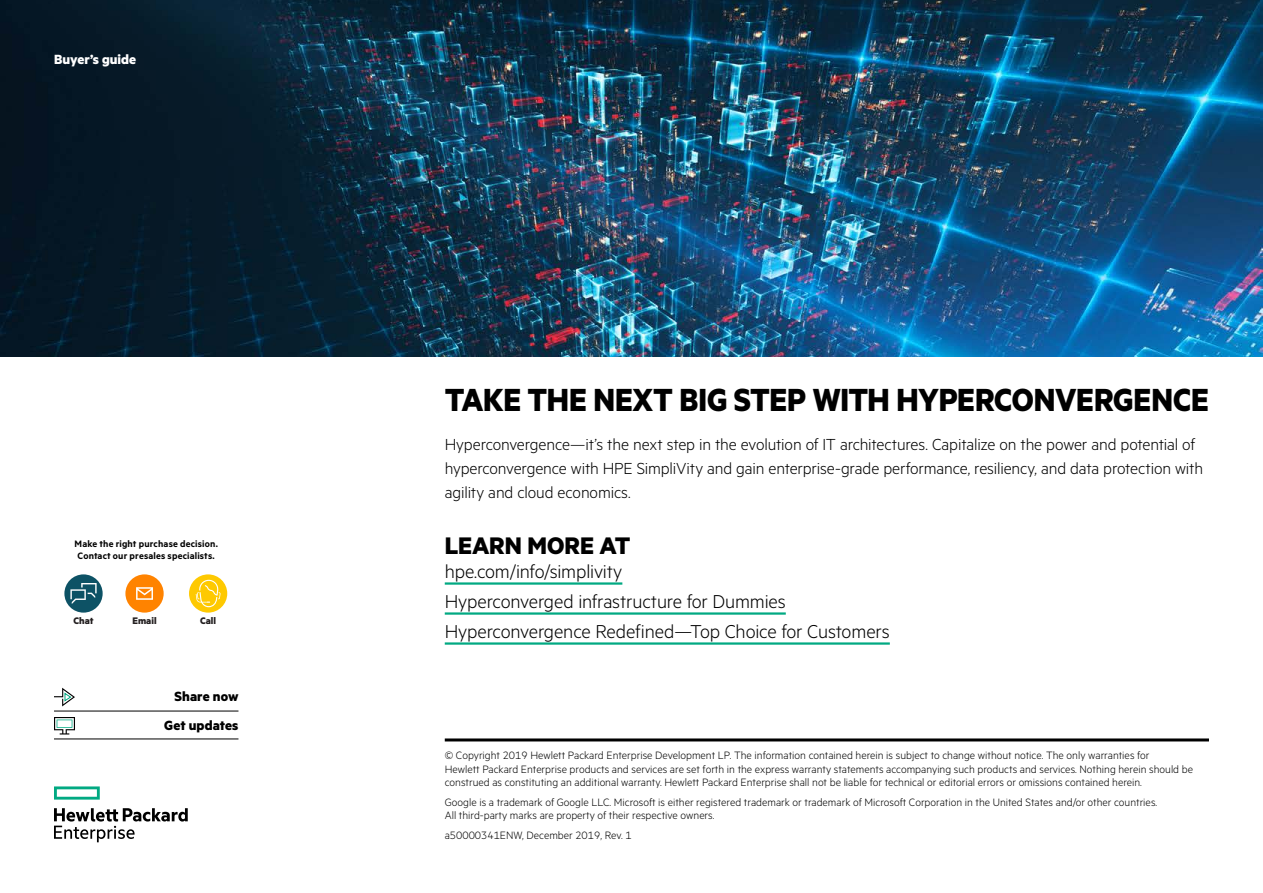
<style>
.page{position:relative;width:1263px;height:893px;background:#fff}
.page>*{position:absolute;margin:0;border:0;box-sizing:border-box;transform-origin:0 0}
.t1{font:700 36px "Metric HPE";letter-spacing:-.01em;color:#000;scale:.95 1}
.t2{font:700 27px "Metric HPE";color:#000}
.t3{font:300 21px/30px "Metric HPE";letter-spacing:-.01em;color:#000}
.t4{font:300 18px/24px "Metric HPE";letter-spacing:-.01em;color:#000}
.t5{font:700 15px/28.7px "Metric HPE";letter-spacing:.005em;color:#000;text-align:right}
.t6{font:700 15px "Metric HPE";color:#fff}
.t7{font:300 12px/13.5px "Metric HPE";color:#000}
.t8{font:700 10.65px "Metric HPE";color:#231f20}
.t9{font:600 10.5px/12px "Metric HPE";letter-spacing:.015em;color:#000}
</style>
<div class="page">
<div style="left:64px;top:574px;width:39px;height:39px;background:#0d5265;border-radius:50%"></div>
<svg style="left:70px;top:583px;width:27px;height:21px"></svg>
<div style="left:189px;top:574px;width:38px;height:39px;background:#fec901;border-radius:50%"></div>
<svg style="left:196px;top:580px;width:25px;height:27px"></svg>
<div style="left:125px;top:574px;width:39px;height:39px;background:#ff8300;border-radius:50%"></div>
<svg style="left:136px;top:587px;width:17px;height:13px"></svg>
<hr style="left:54px;top:711px;width:184px;height:1px;background:#000">
<hr style="left:54px;top:739px;width:184px;height:1px;background:#000">
<svg style="left:54px;top:688px;width:21px;height:18px"></svg>
<svg style="left:54px;top:717px;width:21px;height:17px"></svg>
<img style="left:0;top:0;width:1263px;height:356px">
<hr style="left:445px;top:582px;width:177px;height:3px;background:#01a982">
<hr style="left:445px;top:612px;width:341px;height:3px;background:#01a982">
<hr style="left:445px;top:642px;width:445px;height:3px;background:#01a982">
<hr style="left:445px;top:738px;width:764px;height:3px;background:#000">
<svg style="left:54px;top:786px;width:46px;height:14px"></svg>
<svg style="left:54px;top:808px;width:134px;height:34px"></svg>
<p class="t6" style="left:54px;top:50px;width:84px">Buyer’s guide</p>
<p class="t9" style="left:75px;top:537px;width:145px">Make the right purchase decision.<br>Contact our presales specialists.</p>
<p class="t8" style="left:73px;top:614px;width:22px">Chat</p>
<p class="t8" style="left:132px;top:614px;width:26px">Email</p>
<p class="t8" style="left:200px;top:614px;width:17px">Call</p>
<p class="t5" style="left:164px;top:682px;width:76px">Share now<br>Get updates</p>
<h1 class="t1" style="left:445px;top:378px;width:806px">TAKE THE NEXT BIG STEP WITH HYPERCONVERGENCE</h1>
<p class="t4" style="left:445px;top:432px;width:760px">Hyperconvergence—it’s the next step in the evolution of IT architectures. Capitalize on the power and potential of hyperconvergence with HPE SimpliVity and gain enterprise-grade performance, resiliency, and data protection with agility and cloud economics.</p>
<h2 class="t2" style="left:445px;top:529px;width:187px">LEARN MORE AT</h2>
<h3 class="t3" style="left:445px;top:555px;width:447px">hpe.com/info/simplivity<br>Hyperconverged infrastructure for Dummies<br>Hyperconvergence Redefined—Top Choice for Customers</h3>
<p class="t7" style="left:445px;top:748px;width:750px">© Copyright 2019 Hewlett Packard Enterprise Development LP. The information contained herein is subject to change without notice. The only warranties for<br>Hewlett Packard Enterprise products and services are set forth in the express warranty statements accompanying such products and services. Nothing herein should be construed as constituting an additional warranty. Hewlett Packard Enterprise shall not be liable for technical or editorial errors or omissions contained herein.</p>
<p class="t7" style="left:445px;top:795px;width:714px">Google is a trademark of Google LLC. Microsoft is either registered trademark or trademark of Microsoft Corporation in the United States and/or other countries.<br>All third-party marks are property of their respective owners.</p>
<p class="t7" style="left:445px;top:828px;width:189px">a50000341ENW, December 2019, Rev. 1</p>
</div>
